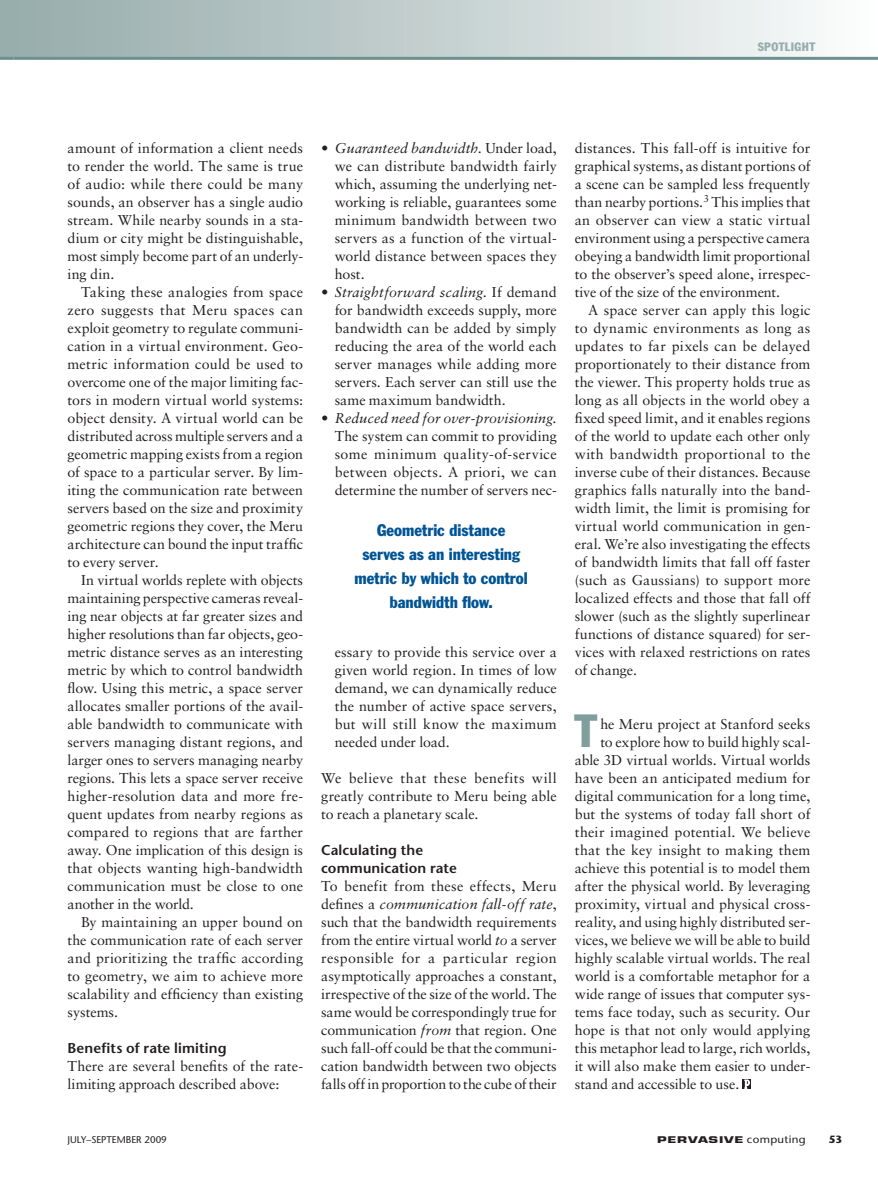
<style>
.page{position:relative;width:878px;height:1188px;background:#fff}
.page>*{position:absolute;margin:0;border:0;box-sizing:border-box;transform-origin:0 0}
.t1{font:condensed 45.75px "Franklin Gothic Std";color:#809e9c}
.t2{font:condensed 16.5px/24px "Franklin Gothic Std";color:#005495;text-align:center}
.t3{font:14.25px/18px "Sabon LT Std";color:#231f20;text-align:justify}
.t4{font:14.25px "Sabon LT Std";letter-spacing:.02em;color:#231f20}
.t5{font:600 14.25px/18px "Stone Sans Std";letter-spacing:.01em;color:#231f20}
.t6{font:italic 14.25px "Sabon LT Std";letter-spacing:.005em;color:#231f20}
.t7{font:condensed 12px "Franklin Gothic Std";letter-spacing:.03em;color:#97aead}
.t8{font:700 10.5px "Stone Sans Std";color:#231f20}
.t9{font:500 9.75px "Stone Sans Std";color:#231f20}
.t10{font:700 9px "Eurostile LT Std";letter-spacing:.05em;color:#231f20;scale:1.5 1}
.s1{font-style:italic}
.s2{font-family:"Stone Sans Std";font-weight:500;font-size:10.5px}
</style>
<div class="page">
<div style="left:0;top:0;width:13px;height:58px;background:#97aead"></div>
<hr style="left:0;top:57px;width:14px;height:3px;background:#6d918f">
<div style="left:14px;top:0;width:864px;height:58px;background:linear-gradient(to right,#94aaa9,#f9fafa)"></div>
<hr style="left:14px;top:57px;width:864px;height:3px;background:#6d918f">
<div style="left:741px;top:1079px;width:9px;height:10px;background:#231f20"></div>
<svg style="left:744px;top:1079px;width:6px;height:10px"></svg>
<p class="t7" style="left:757px;top:39px;width:57px">Spotlight</p>
<p class="t3" style="left:68px;top:139px;width:237px">amount of information a client needs to render the world. The same is true of audio: while there could be many sounds, an observer has a single audio stream. While nearby sounds in a sta&shy;dium or city might be distinguishable, most simply become part of an underly&shy;ing din.</p>
<p class="t3" style="left:68px;top:283px;width:237px;text-indent:13px">Taking these analogies from space zero suggests that Meru spaces can exploit geometry to regulate communi&shy;cation in a virtual environment. Geo&shy;metric information could be used to overcome one of the major limiting fac&shy;tors in modern virtual world systems: object density. A virtual world can be distributed across multiple servers and a geometric mapping exists from a region of space to a particular server. By lim&shy;iting the communication rate between servers based on the size and proximity geometric regions they cover, the Meru architecture can bound the input traffic to every server.</p>
<p class="t3" style="left:68px;top:571px;width:237px;text-indent:13px">In virtual worlds replete with objects maintaining perspective cameras reveal&shy;ing near objects at far greater sizes and higher resolutions than far objects, geo&shy;metric distance serves as an interesting metric by which to control bandwidth flow. Using this metric, a space server allocates smaller portions of the avail&shy;able bandwidth to communicate with servers managing distant regions, and larger ones to servers managing nearby regions. This lets a space server receive higher-resolution data and more fre&shy;quent updates from nearby regions as compared to regions that are farther away. One implication of this design is that objects wanting high-bandwidth communication must be close to one another in the world.</p>
<p class="t3" style="left:68px;top:913px;width:237px;text-indent:13px">By maintaining an upper bound on the communication rate of each server and prioritizing the traffic according to geometry, we aim to achieve more scalability and efficiency than existing systems.</p>
<p class="t5" style="left:68px;top:1039px;width:160px">Benefits of rate limiting</p>
<p class="t3" style="left:68px;top:1057px;width:237px">There are several benefits of the rate&shy;limiting approach described above:</p>
<p class="t3" style="left:335px;top:139px;width:224px;text-indent:-13px"><span class="s1">• Guaranteed bandwidth.</span> Under load, we can distribute bandwidth fairly which, assuming the underlying net&shy;working is reliable, guarantees some minimum bandwidth between two servers as a function of the virtual&shy;world distance between spaces they host.</p>
<p class="t3" style="left:335px;top:283px;width:223px;text-indent:-13px"><span class="s1">• Straightforward scaling.</span> If demand for bandwidth exceeds supply, more bandwidth can be added by simply reducing the area of the world each server manages while adding more servers. Each server can still use the same maximum bandwidth.</p>
<p class="t6" style="left:321px;top:410px;width:237px">• Reduced need for over-provisioning.</p>
<p class="t3" style="left:335px;top:427px;width:224px">The system can commit to providing some minimum quality-of-service between objects. A priori, we can determine the number of servers nec-</p>
<p class="t2" style="left:354px;top:518px;width:175px">Geometric distance serves as an interesting metric by which to control bandwidth flow.</p>
<p class="t3" style="left:335px;top:643px;width:224px">essary to provide this service over a given world region. In times of low demand, we can dynamically reduce the number of active space servers, but will still know the maximum needed under load.</p>
<p class="t3" style="left:321px;top:769px;width:237px">We believe that these benefits will greatly contribute to Meru being able to reach a planetary scale.</p>
<p class="t5" style="left:321px;top:841px;width:137px">Calculating the communication rate</p>
<p class="t3" style="left:321px;top:877px;width:237px">To benefit from these effects, Meru defines a <span class="s1">communication fall-off rate</span>, such that the bandwidth requirements from the entire virtual world <span class="s1">to</span> a server responsible for a particular region asymptotically approaches a constant, irrespective of the size of the world. The same would be correspondingly true for communication <span class="s1">from</span> that region. One such fall-off could be that the communi&shy;cation bandwidth between two objects falls off in proportion to the cube of their</p>
<p class="t3" style="left:574px;top:139px;width:237px">distances. This fall-off is intuitive for graphical systems, as distant portions of a scene can be sampled less frequently than nearby portions.<sup>3</sup> This implies that an observer can view a static virtual environment using a perspective camera obeying a bandwidth limit proportional to the observer’s speed alone, irrespec&shy;tive of the size of the environment.</p>
<p class="t3" style="left:574px;top:301px;width:237px;text-indent:13px">A space server can apply this logic to dynamic environments as long as updates to far pixels can be delayed proportionately to their distance from the viewer. This property holds true as long as all objects in the world obey a fixed speed limit, and it enables regions of the world to update each other only with bandwidth proportional to the inverse cube of their distances. Because graphics falls naturally into the band&shy;width limit, the limit is promising for virtual world communication in gen&shy;eral. We’re also investigating the effects of bandwidth limits that fall off faster (such as Gaussians) to support more localized effects and those that fall off slower (such as the slightly superlinear functions of distance squared) for ser&shy;vices with relaxed restrictions on rates of change.</p>
<h1 class="t1" style="left:574px;top:703px;width:24px">T</h1>
<p class="t3" style="left:600px;top:715px;width:211px">he Meru project at Stanford seeks</p>
<p class="t3" style="left:600px;top:733px;width:212px">to explore how to build highly scal-</p>
<p class="t3" style="left:575px;top:751px;width:237px">able 3D virtual worlds. Virtual worlds</p>
<p class="t3" style="left:575px;top:769px;width:237px">have been an anticipated medium for</p>
<p class="t3" style="left:575px;top:787px;width:237px">digital communication for a long time,</p>
<p class="t3" style="left:575px;top:805px;width:237px">but the systems of today fall short of</p>
<p class="t4" style="left:575px;top:824px;width:237px">their imagined potential. We believe</p>
<p class="t4" style="left:575px;top:842px;width:237px">that the key insight to making them</p>
<p class="t3" style="left:575px;top:859px;width:237px">achieve this potential is to model them</p>
<p class="t3" style="left:575px;top:877px;width:237px">after the physical world. By leveraging</p>
<p class="t3" style="left:575px;top:895px;width:237px">proximity, virtual and physical cross-</p>
<p class="t3" style="left:575px;top:913px;width:237px">reality, and using highly distributed ser-</p>
<p class="t3" style="left:575px;top:931px;width:237px">vices, we believe we will be able to build</p>
<p class="t3" style="left:575px;top:949px;width:237px">highly scalable virtual worlds. The real</p>
<p class="t3" style="left:575px;top:967px;width:237px">world is a comfortable metaphor for a</p>
<p class="t3" style="left:575px;top:985px;width:237px">wide range of issues that computer sys-</p>
<p class="t3" style="left:575px;top:1003px;width:237px">tems face today, such as security. Our</p>
<p class="t3" style="left:575px;top:1021px;width:237px">hope is that not only would applying</p>
<p class="t3" style="left:575px;top:1039px;width:237px">this metaphor lead to large, rich worlds,</p>
<p class="t3" style="left:575px;top:1057px;width:237px">it will also make them easier to under-</p>
<p class="t3" style="left:575px;top:1075px;width:166px">stand and accessible to use.</p>
<p class="t9" style="left:68px;top:1134px;width:101px">JULY–SEPTEMBER 2009</p>
<p class="t10" style="left:657px;top:1134px;width:100px">PERVASIVE <span class="s2">COMPUTING</span></p>
<p class="t8" style="left:828px;top:1133px;width:15px">53</p>
</div>
